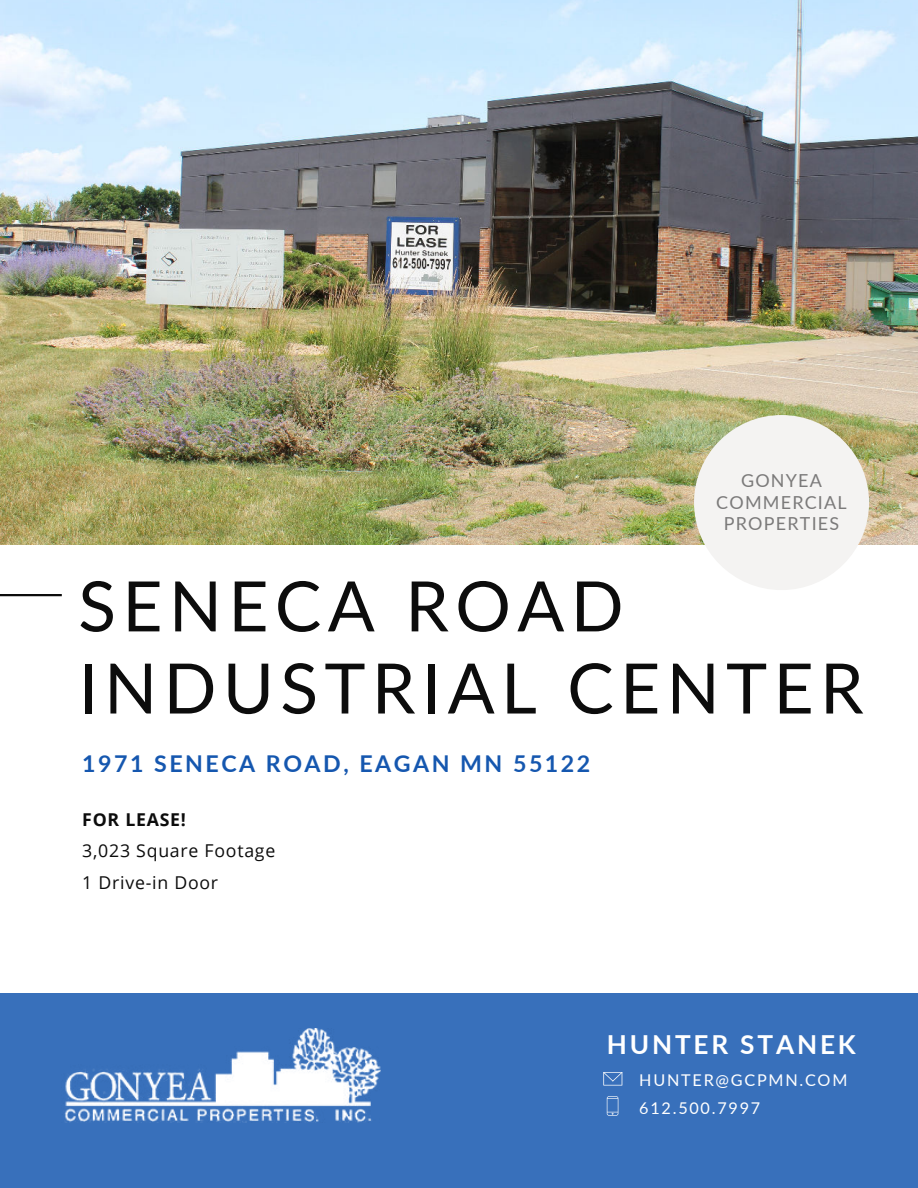
<style>
.page{position:relative;width:918px;height:1188px;background:#fff}
.page>*{position:absolute;margin:0;border:0;box-sizing:border-box;transform-origin:0 0}
.t1{font:69.6px/82.2px "Lato";letter-spacing:.09em;color:#0c0c0c}
.t2{font:700 26.25px "Lato";letter-spacing:.105em;color:#fff}
.t3{font:700 23.1px "Lato";letter-spacing:.11em;color:#1557af}
.t4{font:18px/21.3px "Lato";letter-spacing:.07em;color:#7b7a7a;text-align:center}
.t5{font:17.7px/31.5px "Open Sans";letter-spacing:.04em;color:#0c0c0c}
.t6{font:700 17.7px "Open Sans";letter-spacing:.04em;color:#0c0c0c}
.t7{font:16.2px/28.2px "Lato";letter-spacing:.11em;color:#fff}
</style>
<div class="page">
<hr style="left:0;top:594px;width:62px;height:2px;background:#0c0c0c">
<img style="left:0;top:0;width:918px;height:544px">
<div style="left:694px;top:415px;width:175px;height:175px;background:#f4f3f2;border-radius:50%"></div>
<div style="left:0;top:994px;width:918px;height:194px;background:#3870bb"></div>
<img style="left:64px;top:1028px;width:316px;height:95px">
<svg style="left:603px;top:1072px;width:19px;height:14px"></svg>
<svg style="left:607px;top:1096px;width:11px;height:19px"></svg>
<p class="t4" style="left:716px;top:469px;width:132px">GONYEA<br>COMMERCIAL<br>PROPERTIES</p>
<h1 class="t1" style="left:78px;top:562px;width:787px">SENECA ROAD<br>INDUSTRIAL CENTER</h1>
<h3 class="t3" style="left:82px;top:747px;width:509px">1971 SENECA ROAD, EAGAN MN 55122</h3>
<p class="t6" style="left:82px;top:807px;width:105px">FOR LEASE!</p>
<p class="t5" style="left:82px;top:835px;width:195px">3,023 Square Footage<br>1 Drive-in Door</p>
<h2 class="t2" style="left:607px;top:1025px;width:251px">HUNTER STANEK</h2>
<p class="t7" style="left:639px;top:1066px;width:210px">HUNTER@GCPMN.COM<br>612.500.7997</p>
</div>
